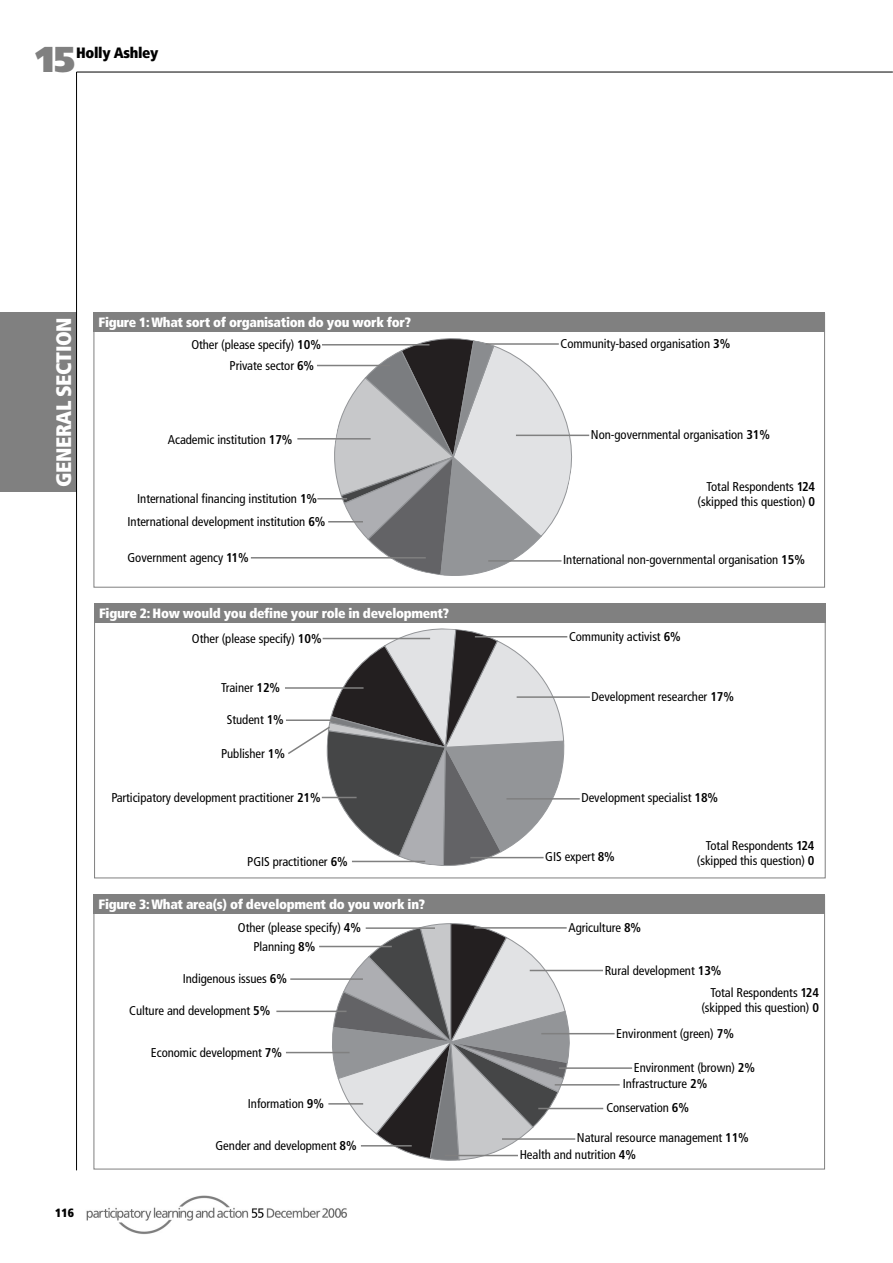
<style>
.page{position:relative;width:893px;height:1263px;background:#fff}
.page>*{position:absolute;margin:0;border:0;box-sizing:border-box;transform-origin:0 0}
.t1{font:900 36px "Frutiger";color:#808080}
.t2{font:900 condensed 21px "Frutiger";letter-spacing:-.02em;color:#fff}
.t3{font:900 condensed 15px "Frutiger";letter-spacing:-.02em;color:#000}
.t4{font:900 condensed 13.5px "Frutiger";letter-spacing:-.02em;color:#fff}
.t5{font:condensed 12.75px/23px "Frutiger";letter-spacing:-.005em;color:#000}
.t6{font:900 condensed 12px "Frutiger";color:#000}
.s1{font-weight:700}
</style>
<div class="page">
<div style="left:0;top:313px;width:76px;height:179px;background:#808080"></div>
<hr style="left:77px;top:72px;width:816px;height:1px;background:#000">
<hr style="left:76px;top:72px;width:1px;height:1098px;background:#000">
<img style="left:86px;top:1195px;width:261px;height:39px">
<svg style="left:327px;top:338px;width:260px;height:238px"></svg>
<div style="left:94px;top:313px;width:731px;height:19px;background:#808080"></div>
<hr style="left:317px;top:365px;width:73px;height:1px;background:#808080">
<hr style="left:322px;top:344px;width:107px;height:1px;background:#808080">
<hr style="left:297px;top:438px;width:74px;height:2px;background:#808080">
<hr style="left:317px;top:498px;width:30px;height:1px;background:#808080">
<hr style="left:328px;top:521px;width:35px;height:1px;background:#808080">
<hr style="left:251px;top:557px;width:175px;height:1px;background:#808080">
<hr style="left:516px;top:435px;width:73px;height:1px;background:#808080">
<hr style="left:486px;top:343px;width:73px;height:2px;background:#808080">
<hr style="left:488px;top:560px;width:73px;height:2px;background:#808080">
<div style="left:94px;top:603px;width:732px;height:20px;background:#808080"></div>
<hr style="left:285px;top:687px;width:79px;height:2px;background:#808080">
<hr style="left:517px;top:696px;width:73px;height:2px;background:#808080">
<hr style="left:475px;top:636px;width:92px;height:1px;background:#808080">
<hr style="left:506px;top:798px;width:74px;height:1px;background:#808080">
<svg style="left:286px;top:628px;width:280px;height:238px"></svg>
<svg style="left:331px;top:923px;width:239px;height:238px"></svg>
<div style="left:94px;top:895px;width:731px;height:19px;background:#808080"></div>
<hr style="left:290px;top:978px;width:73px;height:2px;background:#808080">
<hr style="left:319px;top:946px;width:73px;height:1px;background:#808080">
<hr style="left:366px;top:927px;width:69px;height:2px;background:#808080">
<hr style="left:276px;top:1010px;width:71px;height:2px;background:#808080">
<hr style="left:328px;top:1103px;width:35px;height:1px;background:#808080">
<hr style="left:286px;top:1052px;width:63px;height:1px;background:#808080">
<hr style="left:361px;top:1145px;width:51px;height:1px;background:#808080">
<hr style="left:530px;top:970px;width:73px;height:1px;background:#808080">
<hr style="left:541px;top:1033px;width:74px;height:1px;background:#808080">
<hr style="left:559px;top:1067px;width:73px;height:2px;background:#808080">
<hr style="left:474px;top:927px;width:93px;height:2px;background:#808080">
<hr style="left:555px;top:1084px;width:65px;height:1px;background:#808080">
<hr style="left:538px;top:1108px;width:65px;height:1px;background:#808080">
<hr style="left:502px;top:1138px;width:73px;height:2px;background:#808080">
<hr style="left:445px;top:1155px;width:73px;height:1px;background:#808080">
<h1 class="t1" style="left:36px;top:45px;width:41px">15</h1>
<p class="t3" style="left:76px;top:47px;width:84px">Holly Ashley</p>
<h2 class="t2" style="left:55px;top:486px;width:170px;rotate:-90deg">GENERAL SECTION</h2>
<p class="t6" style="left:55px;top:1208px;width:20px">116</p>
<p class="t4" style="left:99px;top:317px;width:314px">Figure 1: What sort of organisation do you work for?</p>
<p class="t5" style="left:191px;top:334px;width:131px">Other (please specify) <span class="s1">10%</span></p>
<p class="t5" style="left:230px;top:355px;width:86px">Private sector <span class="s1">6%</span></p>
<p class="t5" style="left:168px;top:429px;width:126px">Academic institution <span class="s1">17%</span></p>
<p class="t5" style="left:128px;top:488px;width:200px;text-align:center">International financing institution <span class="s1">1%<br></span>International development institution <span class="s1">6%</span></p>
<p class="t5" style="left:128px;top:547px;width:123px">Government agency <span class="s1">11%</span></p>
<p class="t4" style="left:99px;top:607px;width:351px">Figure 2: How would you define your role in development?</p>
<p class="t5" style="left:192px;top:628px;width:131px">Other (please specify) <span class="s1">10%</span></p>
<p class="t5" style="left:221px;top:677px;width:61px">Trainer <span class="s1">12%</span></p>
<p class="t5" style="left:227px;top:709px;width:59px">Student <span class="s1">1%</span></p>
<p class="t5" style="left:221px;top:743px;width:65px">Publisher <span class="s1">1%</span></p>
<p class="t5" style="left:111px;top:787px;width:211px">Participatory development practitioner <span class="s1">21%</span></p>
<p class="t5" style="left:247px;top:851px;width:102px">PGIS practitioner <span class="s1">6%</span></p>
<p class="t4" style="left:99px;top:899px;width:328px">Figure 3: What area(s) of development do you work in?</p>
<p class="t5" style="left:253px;top:936px;width:63px">Planning <span class="s1">8%</span></p>
<p class="t5" style="left:238px;top:917px;width:125px">Other (please specify) <span class="s1">4%</span></p>
<p class="t5" style="left:183px;top:968px;width:106px">Indigenous issues <span class="s1">6%</span></p>
<p class="t5" style="left:129px;top:1000px;width:143px">Culture and development <span class="s1">5%</span></p>
<p class="t5" style="left:151px;top:1042px;width:133px">Economic development <span class="s1">7%</span></p>
<p class="t5" style="left:248px;top:1093px;width:78px">Information <span class="s1">9%</span></p>
<p class="t5" style="left:216px;top:1135px;width:143px">Gender and development <span class="s1">8%</span></p>
<p class="t5" style="left:560px;top:333px;width:171px">Community-based organisation <span class="s1">3%</span></p>
<p class="t5" style="left:591px;top:425px;width:181px">Non-governmental organisation <span class="s1">31%</span></p>
<p class="t5" style="left:697px;top:480px;width:119px;line-height:15px;text-align:right">Total Respondents <span class="s1">124 </span>(skipped this question) <span class="s1">0</span></p>
<p class="t5" style="left:563px;top:549px;width:243px">International non-governmental organisation <span class="s1">15%</span></p>
<p class="t5" style="left:569px;top:626px;width:113px">Community activist <span class="s1">6%</span></p>
<p class="t5" style="left:592px;top:686px;width:144px">Development researcher <span class="s1">17%</span></p>
<p class="t5" style="left:581px;top:787px;width:138px">Development specialist <span class="s1">18%</span></p>
<p class="t5" style="left:545px;top:846px;width:71px">GIS expert <span class="s1">8%</span></p>
<p class="t5" style="left:568px;top:917px;width:74px">Agriculture <span class="s1">8%</span></p>
<p class="t5" style="left:697px;top:839px;width:119px;line-height:15px;text-align:right">Total Respondents <span class="s1">124 </span>(skipped this question) <span class="s1">0</span></p>
<p class="t5" style="left:710px;top:960px;width:110px;text-indent:-106px">Rural development <span class="s1">13%<br></span>Total Respondents <span class="s1">124</span></p>
<p class="t5" style="left:616px;top:996px;width:204px;line-height:25.3px;text-indent:85px">(skipped this question) <span class="s1">0<br></span>Environment (green) <span class="s1">7%</span></p>
<p class="t5" style="left:634px;top:1057px;width:123px">Environment (brown) <span class="s1">2%</span></p>
<p class="t5" style="left:606px;top:1073px;width:102px;line-height:23.7px;text-indent:16px">Infrastructure <span class="s1">2%<br></span>Conservation <span class="s1">6%</span></p>
<p class="t5" style="left:520px;top:1131px;width:231px;line-height:16.5px;text-indent:57px">Natural resource management <span class="s1">11%<br></span>Health and nutrition <span class="s1">4%</span></p>
</div>
